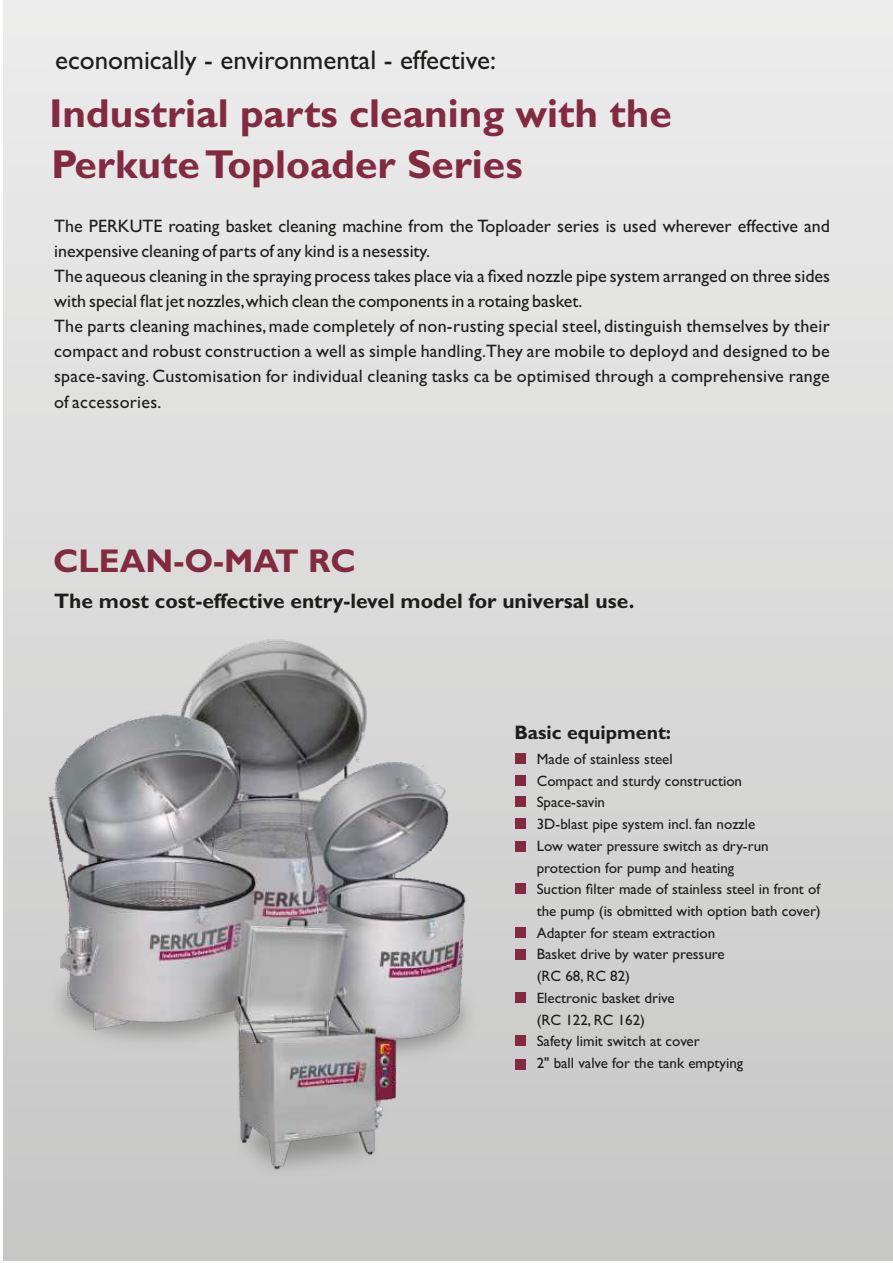
<style>
.page{position:relative;width:893px;height:1263px;background:#fff}
.page>*{position:absolute;margin:0;border:0;box-sizing:border-box;transform-origin:0 0}
.t1{font:700 40.5px/51.4px "Gill Sans";color:#822a40}
.t2{font:700 33px "Gill Sans";color:#822a40}
.t3{font:27px "Gill Sans";color:#1d1d1b}
.t4{font:700 21px "Gill Sans";color:#1d1d1b}
.t5{font:700 19.5px "Gill Sans";color:#1d1d1b}
.t6{font:18px/25px "Gill Sans";color:#1d1d1b}
.t7{font:15px/21.8px "Gill Sans";color:#1d1d1b}
</style>
<div class="page">
<div style="left:3px;top:0;width:890px;height:1261px;background:linear-gradient(to bottom,#ededed,#c6c6c6)"></div>
<img style="left:20px;top:604px;width:505px;height:583px">
<div style="left:515px;top:754px;width:10px;height:10px;background:#822a40"></div>
<div style="left:515px;top:796px;width:10px;height:11px;background:#822a40"></div>
<div style="left:515px;top:883px;width:10px;height:11px;background:#822a40"></div>
<div style="left:515px;top:927px;width:10px;height:10px;background:#822a40"></div>
<div style="left:515px;top:775px;width:10px;height:11px;background:#822a40"></div>
<div style="left:515px;top:841px;width:10px;height:10px;background:#822a40"></div>
<div style="left:515px;top:819px;width:10px;height:10px;background:#822a40"></div>
<div style="left:515px;top:992px;width:10px;height:10px;background:#822a40"></div>
<div style="left:515px;top:1036px;width:10px;height:10px;background:#822a40"></div>
<div style="left:515px;top:1059px;width:10px;height:11px;background:#822a40"></div>
<div style="left:515px;top:949px;width:10px;height:11px;background:#822a40"></div>
<h3 class="t3" style="left:55px;top:50px;width:442px">economically - environmental - effective:</h3>
<h1 class="t1" style="left:49px;top:92px;width:624px">Industrial parts cleaning with the<br>Perkute Toploader Series</h1>
<p class="t6" style="left:54px;top:215px;width:777px">The PERKUTE roating basket cleaning machine from the Toploader series is used wherever effective and inexpensive cleaning of parts of any kind is a nesessity.<br>The aqueous cleaning in the spraying process takes place via a fixed nozzle pipe system arranged on three sides with special flat jet nozzles,which clean the components in a rotaing basket.<br>The parts cleaning machines,made completely of non-rusting special steel, distinguish themselves by their compact and robust construction a well as simple handling.They are mobile to deployd and designed to be space-saving. Customisation for individual cleaning tasks ca be optimised through a comprehensive range of accessories.</p>
<h2 class="t2" style="left:53px;top:549px;width:304px">CLEAN-O-MAT RC</h2>
<p class="t4" style="left:54px;top:594px;width:582px">The most cost-effective entry-level model for universal use.</p>
<p class="t5" style="left:514px;top:726px;width:158px">Basic equipment:</p>
<p class="t7" style="left:537px;top:749px;width:286px">Made of stainless steel<br>Compact and sturdy construction<br>Space-savin<br>3D-blast pipe system incl. fan nozzle<br>Low water pressure switch as dry-run protection for pump and heating<br>Suction filter made of stainless steel in front of the pump (is obmitted with option bath cover)<br>Adapter for steam extraction<br>Basket drive by water pressure<br>(RC 68, RC 82)<br>Electronic basket drive<br>(RC 122, RC 162)<br>Safety limit switch at cover<br>2" ball valve for the tank emptying</p>
</div>
